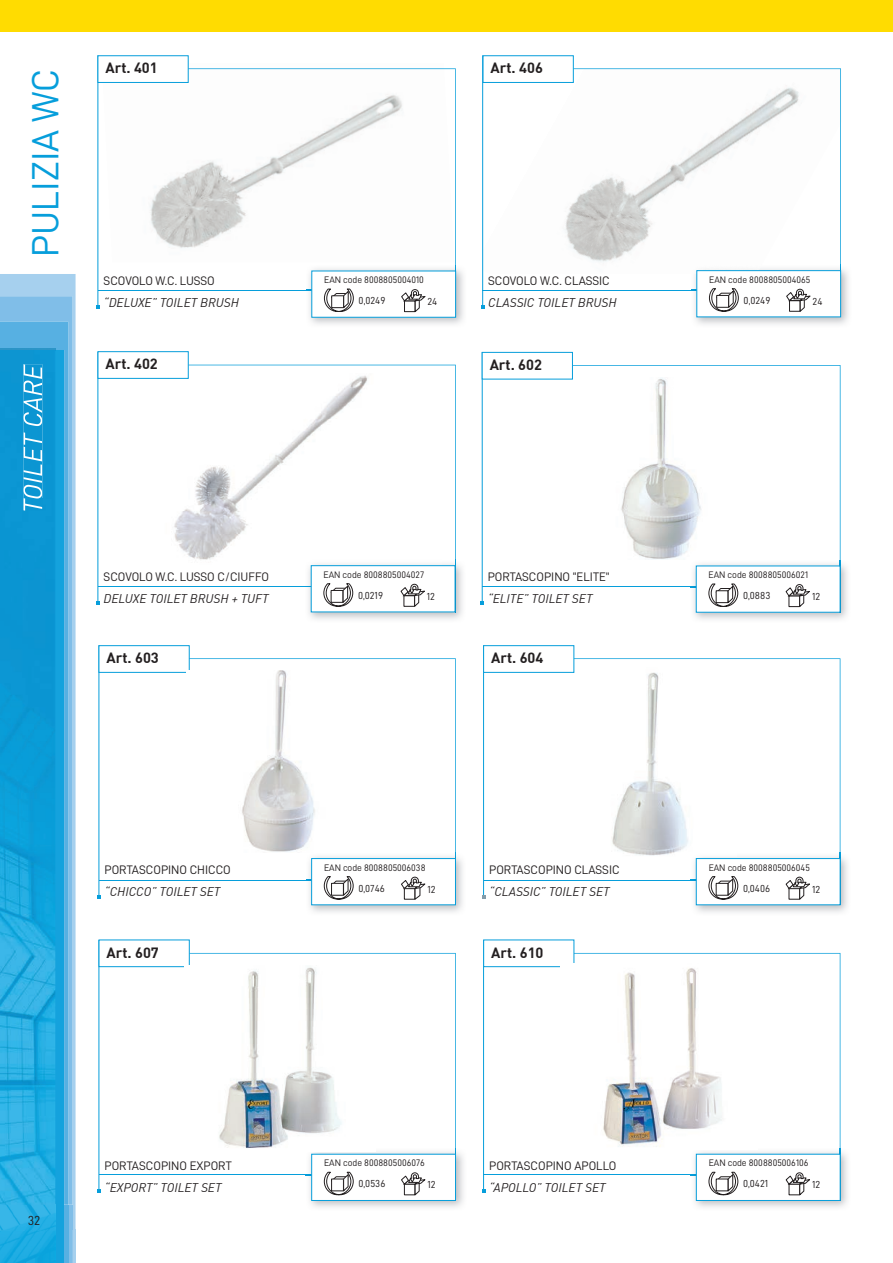
<style>
.page{position:relative;width:893px;height:1263px;background:#fff}
.page>*{position:absolute;margin:0;border:0;box-sizing:border-box;transform-origin:0 0}
.t1{font:37.95px "D DIN";color:#069edb}
.t2{font:700 14.55px "DIN";color:#231f20}
.t3{font:13.2px "D DIN";color:#231f20}
.t4{font:12.45px "D DIN";color:#231f20}
.t5{font:italic 12.45px "DIN";color:#231f20}
.t6{font:10.2px "D DIN";color:#231f20}
.t7{font:9.45px "D DIN";color:#231f20}
</style>
<div class="page">
<img style="left:174px;top:509px;width:14px;height:46px">
<img style="left:483px;top:83px;width:90px;height:191px">
<img style="left:150px;top:178px;width:26px;height:68px">
<hr style="left:73px;top:1229px;width:3px;height:34px;background:#a6d0ee">
<svg style="left:55px;top:1229px;width:18px;height:34px"></svg>
<svg style="left:0;top:274px;width:76px;height:955px;background:#aed4ef"></svg>
<div style="left:68px;top:1205px;width:5px;height:24px;background:#80bee8"></div>
<hr style="left:64px;top:1205px;width:4px;height:24px;background:#57b0e2">
<div style="left:55px;top:1205px;width:9px;height:24px;background:#14a2dd"></div>
<svg style="left:0;top:296px;width:73px;height:909px;background:#87c2e9"></svg>
<svg style="left:0;top:322px;width:68px;height:883px;background:#59b1e2"></svg>
<div style="left:55px;top:350px;width:9px;height:855px;background:#14a2dd"></div>
<div style="left:0;top:0;width:893px;height:31px;background:#ffdc01"></div>
<hr style="left:98px;top:586px;width:215px;height:1px;background:#069edb">
<hr style="left:98px;top:352px;width:1px;height:253px;background:#069edb">
<svg style="left:96px;top:601px;width:4px;height:4px"></svg>
<svg style="left:188px;top:365px;width:268px;height:195px"></svg>
<div style="left:98px;top:351px;width:91px;height:28px;background:#fff;border:1px solid #069edb"></div>
<hr style="left:98px;top:290px;width:215px;height:1px;background:#069edb">
<hr style="left:98px;top:55px;width:1px;height:253px;background:#069edb">
<svg style="left:176px;top:68px;width:280px;height:197px"></svg>
<div style="left:98px;top:55px;width:91px;height:28px;background:#fff;border:1px solid #069edb"></div>
<img style="left:306px;top:268px;width:158px;height:56px">
<div style="left:311px;top:271px;width:145px;height:47px;background:#fff;border:1px solid #069edb"></div>
<svg style="left:324px;top:288px;width:30px;height:24px"></svg>
<svg style="left:401px;top:289px;width:25px;height:24px"></svg>
<img style="left:308px;top:563px;width:155px;height:57px">
<img style="left:308px;top:563px;width:134px;height:2px">
<img style="left:455px;top:560px;width:1px;height:52px">
<div style="left:311px;top:565px;width:144px;height:47px;background:#fff;border:1px solid #069edb"></div>
<svg style="left:323px;top:583px;width:30px;height:24px"></svg>
<svg style="left:400px;top:584px;width:25px;height:23px"></svg>
<hr style="left:99px;top:1174px;width:212px;height:1px;background:#069edb">
<hr style="left:99px;top:940px;width:1px;height:253px;background:#069edb">
<svg style="left:97px;top:1189px;width:4px;height:4px"></svg>
<svg style="left:190px;top:953px;width:266px;height:223px"></svg>
<div style="left:99px;top:939px;width:91px;height:28px;background:#fff;border:1px solid #069edb"></div>
<hr style="left:99px;top:880px;width:213px;height:1px;background:#069edb">
<hr style="left:99px;top:645px;width:1px;height:253px;background:#069edb">
<svg style="left:190px;top:658px;width:266px;height:195px"></svg>
<div style="left:99px;top:645px;width:91px;height:28px;background:#fff;border:1px solid #069edb"></div>
<img style="left:306px;top:856px;width:157px;height:56px">
<div style="left:311px;top:858px;width:145px;height:47px;background:#fff;border:1px solid #069edb"></div>
<svg style="left:324px;top:876px;width:30px;height:23px"></svg>
<svg style="left:401px;top:877px;width:25px;height:23px"></svg>
<img style="left:306px;top:1148px;width:158px;height:60px">
<div style="left:311px;top:1154px;width:145px;height:47px;background:#fff;border:1px solid #069edb"></div>
<svg style="left:324px;top:1171px;width:30px;height:24px"></svg>
<svg style="left:401px;top:1172px;width:25px;height:24px"></svg>
<hr style="left:484px;top:1174px;width:212px;height:1px;background:#069edb">
<hr style="left:483px;top:940px;width:1px;height:253px;background:#069edb">
<svg style="left:574px;top:953px;width:266px;height:223px"></svg>
<div style="left:483px;top:939px;width:91px;height:28px;background:#fff;border:1px solid #069edb"></div>
<hr style="left:484px;top:880px;width:212px;height:1px;background:#069edb">
<hr style="left:483px;top:645px;width:1px;height:253px;background:#069edb">
<svg style="left:574px;top:658px;width:266px;height:198px"></svg>
<div style="left:483px;top:645px;width:91px;height:28px;background:#fff;border:1px solid #069edb"></div>
<img style="left:690px;top:853px;width:158px;height:60px">
<img style="left:690px;top:853px;width:46px;height:3px">
<img style="left:840px;top:853px;width:1px;height:52px">
<div style="left:696px;top:858px;width:144px;height:47px;background:#fff;border:1px solid #069edb"></div>
<svg style="left:708px;top:876px;width:30px;height:23px"></svg>
<svg style="left:785px;top:877px;width:25px;height:23px"></svg>
<img style="left:691px;top:1148px;width:157px;height:60px">
<img style="left:840px;top:1148px;width:1px;height:52px">
<div style="left:696px;top:1154px;width:144px;height:47px;background:#fff;border:1px solid #069edb"></div>
<svg style="left:708px;top:1171px;width:30px;height:24px"></svg>
<svg style="left:785px;top:1172px;width:25px;height:24px"></svg>
<hr style="left:483px;top:290px;width:213px;height:1px;background:#069edb">
<hr style="left:482px;top:55px;width:1px;height:253px;background:#069edb">
<svg style="left:573px;top:68px;width:268px;height:197px"></svg>
<div style="left:483px;top:55px;width:91px;height:28px;background:#fff;border:1px solid #069edb"></div>
<img style="left:691px;top:268px;width:158px;height:57px">
<img style="left:691px;top:268px;width:71px;height:6px">
<div style="left:696px;top:270px;width:145px;height:47px;background:#fff;border:1px solid #069edb"></div>
<svg style="left:709px;top:288px;width:30px;height:24px"></svg>
<svg style="left:786px;top:289px;width:25px;height:23px"></svg>
<hr style="left:482px;top:586px;width:214px;height:1px;background:#069edb">
<hr style="left:482px;top:352px;width:1px;height:253px;background:#069edb">
<svg style="left:572px;top:365px;width:268px;height:195px"></svg>
<div style="left:482px;top:352px;width:91px;height:27px;background:#fff;border:1px solid #069edb"></div>
<img style="left:690px;top:560px;width:158px;height:60px">
<img style="left:840px;top:560px;width:1px;height:52px">
<div style="left:696px;top:566px;width:144px;height:47px;background:#fff;border:1px solid #069edb"></div>
<svg style="left:708px;top:583px;width:30px;height:24px"></svg>
<svg style="left:785px;top:584px;width:25px;height:24px"></svg>
<img style="left:187px;top:670px;width:177px;height:183px">
<img style="left:185px;top:965px;width:190px;height:186px">
<img style="left:560px;top:964px;width:197px;height:186px">
<img style="left:0;top:348px;width:55px;height:915px">
<img style="left:0;top:350px;width:55px;height:1px">
<img style="left:23px;top:499px;width:19px;height:12px">
<img style="left:23px;top:364px;width:19px;height:134px">
<svg style="left:23px;top:498px;width:19px;height:1px"></svg>
<h1 class="t1" style="left:25px;top:257px;width:190px;rotate:-90deg">PULIZIA WC</h1>
<h2 class="t2" style="left:105px;top:59px;width:54px">Art. 401</h2>
<h3 class="t4" style="left:104px;top:274px;width:113px">SCOVOLO W.C. LUSSO</h3>
<h3 class="t5" style="left:104px;top:295px;width:137px">“DELUXE” TOILET BRUSH</h3>
<h2 class="t2" style="left:105px;top:354px;width:54px">Art. 402</h2>
<h2 class="t2" style="left:490px;top:59px;width:54px">Art. 406</h2>
<p class="t7" style="left:324px;top:275px;width:101px">EAN code 8008805004010</p>
<p class="t6" style="left:359px;top:295px;width:28px">0,0249</p>
<p class="t6" style="left:428px;top:296px;width:11px">24</p>
<h3 class="t4" style="left:488px;top:274px;width:123px">SCOVOLO W.C. CLASSIC</h3>
<h3 class="t5" style="left:488px;top:295px;width:130px">CLASSIC TOILET BRUSH</h3>
<h2 class="t2" style="left:490px;top:355px;width:54px">Art. 602</h2>
<h3 class="t4" style="left:104px;top:570px;width:167px">SCOVOLO W.C. LUSSO C/CIUFFO</h3>
<h3 class="t5" style="left:104px;top:591px;width:166px">DELUXE TOILET BRUSH + TUFT</h3>
<h2 class="t2" style="left:106px;top:648px;width:54px">Art. 603</h2>
<p class="t7" style="left:324px;top:569px;width:102px">EAN code 8008805004027</p>
<p class="t6" style="left:358px;top:590px;width:27px">0,0219</p>
<p class="t6" style="left:427px;top:591px;width:10px">12</p>
<h3 class="t4" style="left:488px;top:570px;width:123px">PORTASCOPINO “ELITE”</h3>
<h3 class="t5" style="left:488px;top:591px;width:106px">“ELITE” TOILET SET</h3>
<h2 class="t2" style="left:491px;top:648px;width:54px">Art. 604</h2>
<h3 class="t4" style="left:105px;top:863px;width:128px">PORTASCOPINO CHICCO</h3>
<h3 class="t5" style="left:105px;top:883px;width:117px">“CHICCO” TOILET SET</h3>
<h2 class="t2" style="left:107px;top:943px;width:54px">Art. 607</h2>
<p class="t7" style="left:324px;top:862px;width:103px">EAN code 8008805006038</p>
<p class="t6" style="left:358px;top:883px;width:28px">0,0746</p>
<p class="t6" style="left:427px;top:884px;width:10px">12</p>
<h3 class="t4" style="left:489px;top:863px;width:132px">PORTASCOPINO CLASSIC</h3>
<h3 class="t5" style="left:489px;top:883px;width:122px">“CLASSIC” TOILET SET</h3>
<h2 class="t2" style="left:491px;top:943px;width:54px">Art. 610</h2>
<h3 class="t3" style="left:28px;top:1214px;width:14px">32</h3>
<h3 class="t4" style="left:105px;top:1159px;width:129px">PORTASCOPINO EXPORT</h3>
<h3 class="t5" style="left:105px;top:1179px;width:118px">“EXPORT” TOILET SET</h3>
<p class="t7" style="left:324px;top:1158px;width:102px">EAN code 8008805006076</p>
<h3 class="t4" style="left:489px;top:1159px;width:129px">PORTASCOPINO APOLLO</h3>
<h3 class="t5" style="left:489px;top:1179px;width:118px">“APOLLO” TOILET SET</h3>
<p class="t6" style="left:358px;top:1178px;width:28px">0,0536</p>
<p class="t6" style="left:427px;top:1179px;width:10px">12</p>
<p class="t7" style="left:709px;top:274px;width:103px">EAN code 8008805004065</p>
<p class="t6" style="left:744px;top:295px;width:28px">0,0249</p>
<p class="t6" style="left:812px;top:296px;width:11px">24</p>
<p class="t7" style="left:709px;top:570px;width:101px">EAN code 8008805006021</p>
<p class="t6" style="left:743px;top:590px;width:29px">0,0883</p>
<p class="t6" style="left:812px;top:591px;width:10px">12</p>
<p class="t7" style="left:709px;top:862px;width:103px">EAN code 8008805006045</p>
<p class="t6" style="left:743px;top:883px;width:28px">0,0406</p>
<p class="t6" style="left:812px;top:884px;width:10px">12</p>
<p class="t7" style="left:709px;top:1158px;width:101px">EAN code 8008805006106</p>
<p class="t6" style="left:743px;top:1178px;width:27px">0,0421</p>
<p class="t6" style="left:812px;top:1179px;width:10px">12</p>
</div>
